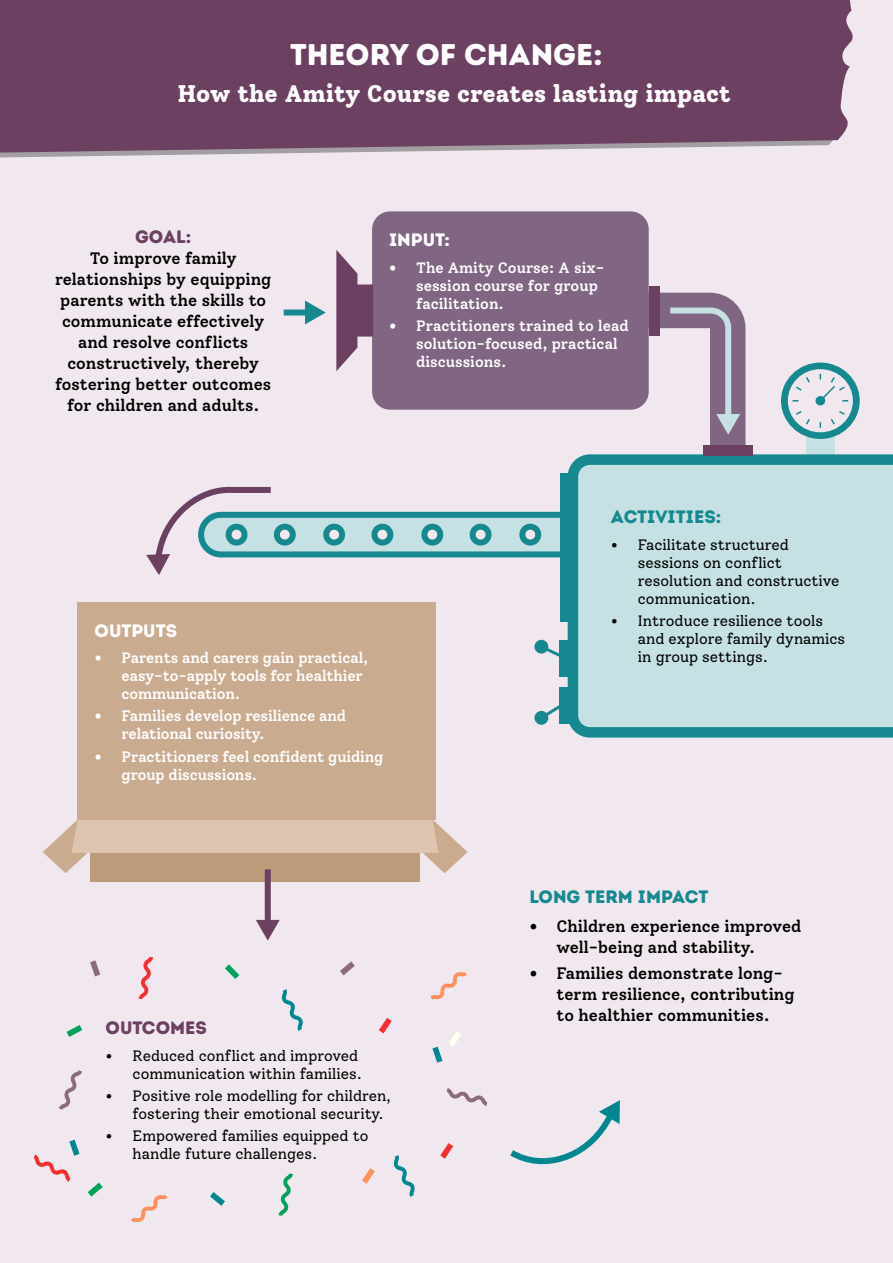
<style>
.page{position:relative;width:893px;height:1263px;background:#f0e8ee}
.page>*{position:absolute;margin:0;border:0;box-sizing:border-box;transform-origin:0 0}
.t1{font:30px "Intro Rust Base";color:#fff}
.t2{font:800 24px "Solway";color:#fff}
.t3{font:18px "Intro Rust Base";color:#168990}
.t4{font:18px "Intro Rust Base";color:#6b4061}
.t5{font:18px "Intro Rust Base";color:#fff}
.t6{font:500 16.5px/21px "Solway";color:#000}
.t7{font:15px/18px "Solway";color:#000}
.t8{font:500 15px/18px "Solway";letter-spacing:-.01em;color:#fff}
</style>
<div class="page">
<svg style="left:0;top:153px;width:292px;height:5px"></svg>
<div style="left:0;top:0;width:853px;height:153px;background:#6b4061"></div>
<svg style="left:59px;top:1070px;width:23px;height:40px"></svg>
<svg style="left:281px;top:989px;width:22px;height:42px"></svg>
<svg style="left:430px;top:972px;width:37px;height:28px"></svg>
<svg style="left:139px;top:957px;width:14px;height:42px"></svg>
<svg style="left:447px;top:1088px;width:40px;height:18px"></svg>
<svg style="left:393px;top:1155px;width:22px;height:42px"></svg>
<svg style="left:131px;top:1194px;width:37px;height:28px"></svg>
<svg style="left:278px;top:1173px;width:15px;height:43px"></svg>
<svg style="left:432px;top:1046px;width:10px;height:17px"></svg>
<svg style="left:34px;top:1140px;width:45px;height:42px"></svg>
<svg style="left:90px;top:960px;width:10px;height:16px"></svg>
<svg style="left:340px;top:961px;width:15px;height:14px"></svg>
<svg style="left:88px;top:1182px;width:15px;height:14px"></svg>
<svg style="left:362px;top:1168px;width:13px;height:16px"></svg>
<svg style="left:210px;top:1192px;width:15px;height:14px"></svg>
<svg style="left:379px;top:1018px;width:13px;height:15px"></svg>
<svg style="left:440px;top:1143px;width:13px;height:16px"></svg>
<svg style="left:449px;top:1031px;width:12px;height:15px"></svg>
<svg style="left:225px;top:964px;width:14px;height:15px"></svg>
<svg style="left:67px;top:1025px;width:15px;height:12px"></svg>
<div style="left:372px;top:211px;width:277px;height:199px;background:#806682;border-radius:18px"></div>
<svg style="left:567px;top:454px;width:326px;height:284px;background:#b6d9dc"></svg>
<div style="left:559px;top:687px;width:14px;height:37px;background:#168990"></div>
<div style="left:559px;top:640px;width:14px;height:36px;background:#168990"></div>
<svg style="left:534px;top:711px;width:14px;height:14px"></svg>
<svg style="left:534px;top:640px;width:14px;height:14px"></svg>
<svg style="left:537px;top:643px;width:36px;height:79px"></svg>
<div style="left:78px;top:602px;width:358px;height:218px;background:#c9ac90"></div>
<div style="left:90px;top:835px;width:329px;height:47px;background:#bc9b7a"></div>
<svg style="left:43px;top:820px;width:425px;height:53px"></svg>
<div style="left:560px;top:473px;width:13px;height:149px;background:#168990"></div>
<div style="left:265px;top:869px;width:6px;height:52px;background:#6b4061"></div>
<svg style="left:256px;top:920px;width:24px;height:21px"></svg>
<svg style="left:510px;top:1100px;width:110px;height:65px"></svg>
<svg style="left:146px;top:250px;width:728px;height:325px"></svg>
<h1 class="t1" style="left:290px;top:36px;width:314px">THEORY OF CHANGE:</h1>
<h2 class="t2" style="left:177px;top:79px;width:555px">How the Amity Course creates lasting impact</h2>
<p class="t4" style="left:135px;top:225px;width:58px">GOAL:</p>
<p class="t6" style="left:55px;top:248px;width:218px;text-align:center">To improve family relationships by equipping parents with the skills to communicate effectively and resolve conflicts constructively, thereby fostering better outcomes for children and adults.</p>
<p class="t5" style="left:389px;top:228px;width:63px">INPUT:</p>
<p class="t8" style="left:416px;top:258px;width:190px;text-indent:-27px">• The Amity Course: A six&shy;session course for group facilitation.</p>
<p class="t8" style="left:416px;top:317px;width:214px;text-indent:-27px">• Practitioners trained to lead solution-focused, practical discussions.</p>
<p class="t5" style="left:95px;top:619px;width:84px">OUTPUTS</p>
<p class="t8" style="left:122px;top:649px;width:248px;text-indent:-27px">• Parents and carers gain practical, easy-to-apply tools for healthier communication.</p>
<p class="t8" style="left:122px;top:707px;width:226px;text-indent:-27px">• Families develop resilience and relational curiosity.</p>
<p class="t8" style="left:122px;top:747px;width:263px;text-indent:-27px">• Practitioners feel confident guiding group discussions.</p>
<p class="t4" style="left:106px;top:1016px;width:103px">OUTCOMES</p>
<p class="t7" style="left:106px;top:1046px;width:258px;text-align:right">• Reduced conflict and improved communication within families.</p>
<p class="t7" style="left:133px;top:1087px;width:260px;text-indent:-27px">• Positive role modelling for children, fostering their emotional security.</p>
<p class="t7" style="left:133px;top:1127px;width:237px;text-indent:-27px">• Empowered families equipped to handle future challenges.</p>
<p class="t3" style="left:611px;top:506px;width:112px">ACTIVITIES:</p>
<p class="t7" style="left:638px;top:536px;width:203px;text-indent:-27px">• Facilitate structured sessions on conflict resolution and constructive communication.</p>
<p class="t7" style="left:638px;top:612px;width:209px;text-indent:-27px">• Introduce resilience tools and explore family dynamics in group settings.</p>
<p class="t3" style="left:529px;top:885px;width:181px">LONG TERM IMPACT</p>
<p class="t6" style="left:556px;top:916px;width:247px;text-indent:-27px">• Children experience improved well-being and stability.</p>
<p class="t6" style="left:556px;top:962px;width:240px;text-indent:-27px">• Families demonstrate long&shy;term resilience, contributing to healthier communities.</p>
</div>
